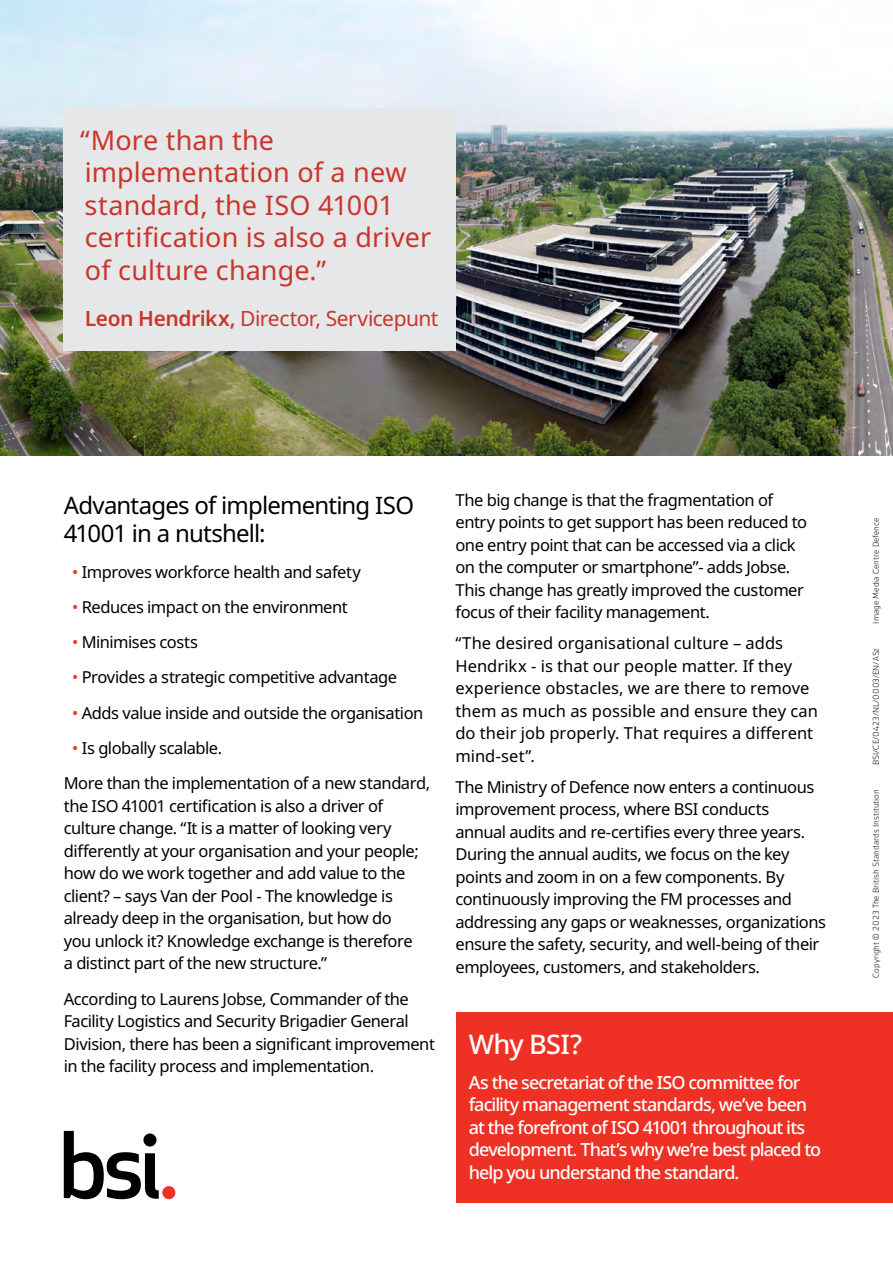
<style>
.page{position:relative;width:893px;height:1263px;background:#fff}
.page>*{position:absolute;margin:0;border:0;box-sizing:border-box;transform-origin:0 0}
.t1{font:27px/32.4px "Noto Sans";letter-spacing:.005em;color:#ca352c}
.t2{font:500 27px "Noto Sans";letter-spacing:-.025em;color:#fff}
.t3{font:24px/28.8px "Noto Sans";letter-spacing:-.035em;color:#000}
.t4{font:21px "Noto Sans";letter-spacing:-.025em;color:#ca352c}
.t5{font:500 18px/22.5px "Noto Sans";letter-spacing:-.05em;color:#fff}
.t6{font:16.5px/22.5px "Noto Sans";letter-spacing:-.03em;color:#000}
.t7{font:16.5px/22.5px "Noto Sans";color:#000}
.t8{font:300 9px "BSI Gesta";color:#000}
.s1{font-weight:600}
.s2{color:#ee3124}
</style>
<div class="page">
<div style="left:456px;top:1012px;width:437px;height:190px;background:#ee3124"></div>
<svg style="left:64px;top:1131px;width:95px;height:68px"></svg>
<div style="left:162px;top:1186px;width:13px;height:13px;background:#ee3124;border-radius:50%"></div>
<img style="left:0;top:0;width:893px;height:455px">
<div style="left:64px;top:108px;width:392px;height:243px;background:#e6e7e8"></div>
<h1 class="t1" style="left:80px;top:125px;width:353px">“More than the implementation of a new standard, the ISO 41001 certification is also a driver of culture change.”</h1>
<p class="t4" style="left:85px;top:304px;width:355px"><span class="s1">Leon Hendrikx,</span> Director, Servicepunt</p>
<h2 class="t3" style="left:64px;top:491px;width:352px">Advantages of implementing ISO<br>41001 in a nutshell:</h2>
<p class="t6" style="left:72px;top:561px;width:290px"><span class="s2">•</span> Improves workforce health and safety</p>
<p class="t6" style="left:72px;top:596px;width:277px"><span class="s2">•</span> Reduces impact on the environment</p>
<p class="t6" style="left:72px;top:631px;width:127px"><span class="s2">•</span> Minimises costs</p>
<p class="t6" style="left:72px;top:666px;width:326px"><span class="s2">•</span> Provides a strategic competitive advantage</p>
<p class="t6" style="left:72px;top:702px;width:353px"><span class="s2">•</span> Adds value inside and outside the organisation</p>
<p class="t6" style="left:64px;top:731px;width:368px;line-height:35.2px;text-indent:8px"><span class="s2">•</span> Is globally scalable.<br>More than the implementation of a new standard,</p>
<p class="t6" style="left:64px;top:795px;width:356px">the ISO 41001 certification is also a driver of culture change. “It is a matter of looking very differently at your organisation and your people; how do we work together and add value to the client? – says Van der Pool - The knowledge is already deep in the organisation, but how do you unlock it? Knowledge exchange is therefore a distinct part of the new structure.”</p>
<p class="t6" style="left:64px;top:988px;width:373px">According to Laurens Jobse, Commander of the Facility Logistics and Security Brigadier General Division, there has been a significant improvement in the facility process and implementation.</p>
<p class="t6" style="left:455px;top:489px;width:353px">The big change is that the fragmentation of entry points to get support has been reduced to one entry point that can be accessed via a click on the computer or smartphone”- adds Jobse.<br>This change has greatly improved the customer focus of their facility management.</p>
<p class="t7" style="left:455px;top:632px;width:364px">“The desired organisational culture – adds Hendrikx - is that our people matter. If they experience obstacles, we are there to remove them as much as possible and ensure they can do their job properly. That requires a different mind-set”.</p>
<p class="t6" style="left:455px;top:776px;width:372px">The Ministry of Defence now enters a continuous improvement process, where BSI conducts<br>annual audits and re-certifies every three years.<br>During the annual audits, we focus on the key points and zoom in on a few components. By continuously improving the FM processes and addressing any gaps or weaknesses, organizations ensure the safety, security, and well-being of their employees, customers, and stakeholders.</p>
<h1 class="t2" style="left:469px;top:1025px;width:115px">Why BSI?</h1>
<p class="t5" style="left:469px;top:1071px;width:354px">As the secretariat of the ISO committee for facility management standards, we’ve been at the forefront of ISO 41001 throughout its development. That’s why we’re best placed to help you understand the standard.</p>
<p class="t8" style="left:871px;top:623px;width:107px;rotate:-90deg">Image Media Centre Defence</p>
<p class="t8" style="left:871px;top:765px;width:119px;rotate:-90deg">BSI/CE/0423/NL/0003/EN/ASz</p>
<p class="t8" style="left:871px;top:978px;width:190px;rotate:-90deg">Copyright © 2023 The British Standards Institution</p>
</div>
